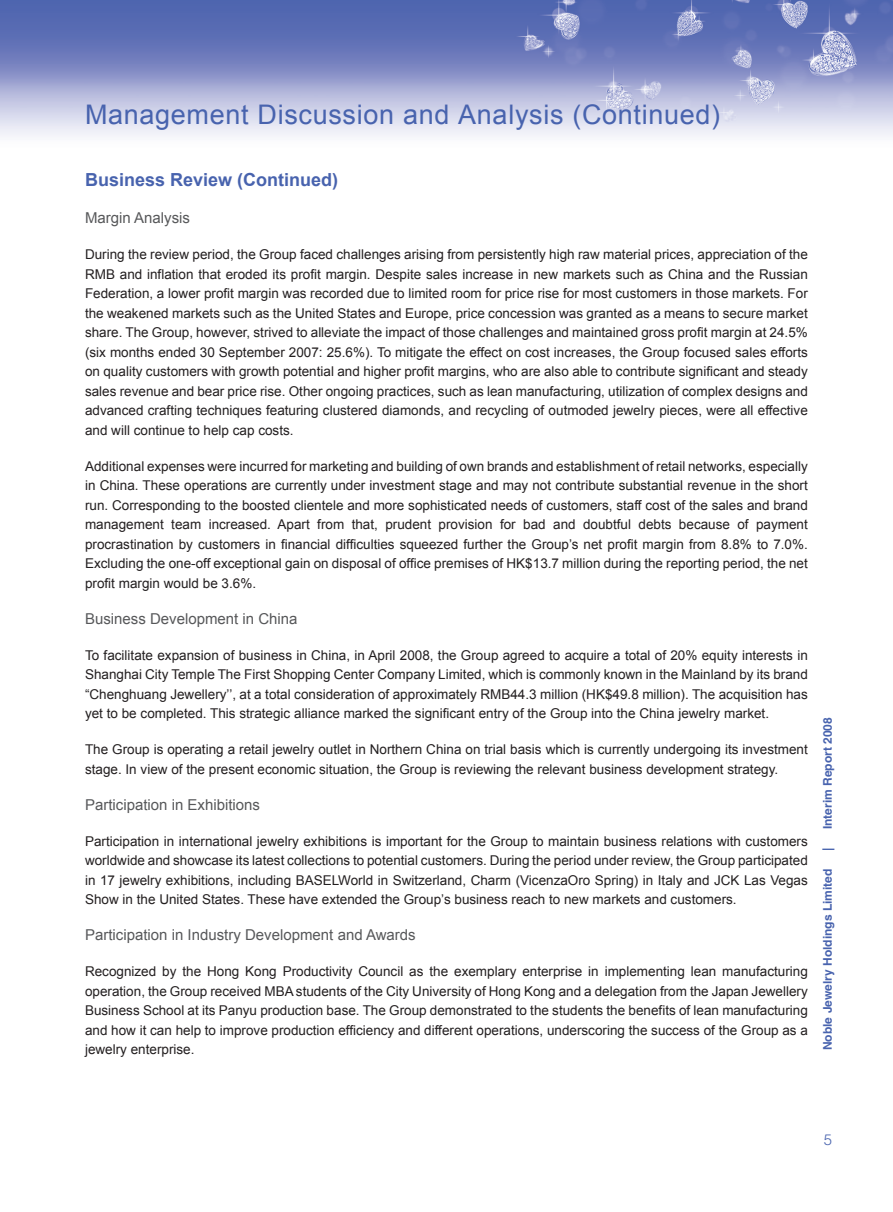
<style>
.page{position:relative;width:893px;height:1212px;background:#fff}
.page>*{position:absolute;margin:0;border:0;box-sizing:border-box;transform-origin:0 0}
.t1{font:27px "Arial";letter-spacing:.025em;color:#4863ae}
.t2{font:700 18px "Arial";color:#4863ae}
.t3{font:15px "Arial";color:#57585a}
.t4{font:300 15px "Helvetica LT Std";color:#4863ae}
.t5{font:13.5px/19.5px "Arial";color:#231f20;text-align:justify}
.t6{font:700 12px "Helvetica LT Std";color:#4863ae}
</style>
<div class="page">
<img style="left:0;top:0;width:893px;height:136px">
<h1 class="t1" style="left:85px;top:99px;width:637px">Management Discussion and Analysis (Continued)</h1>
<h2 class="t2" style="left:85px;top:169px;width:255px">Business Review (Continued)</h2>
<p class="t3" style="left:85px;top:209px;width:107px">Margin Analysis</p>
<p class="t5" style="left:85px;top:245px;width:724px">During the review period, the Group faced challenges arising from persistently high raw material prices, appreciation of the RMB and inflation that eroded its profit margin. Despite sales increase in new markets such as China and the Russian Federation, a lower profit margin was recorded due to limited room for price rise for most customers in those markets. For the weakened markets such as the United States and Europe, price concession was granted as a means to secure market share. The Group, however, strived to alleviate the impact of those challenges and maintained gross profit margin at 24.5% (six months ended 30 September 2007: 25.6%). To mitigate the effect on cost increases, the Group focused sales efforts on quality customers with growth potential and higher profit margins, who are also able to contribute significant and steady sales revenue and bear price rise. Other ongoing practices, such as lean manufacturing, utilization of complex designs and advanced crafting techniques featuring clustered diamonds, and recycling of outmoded jewelry pieces, were all effective and will continue to help cap costs.</p>
<p class="t5" style="left:85px;top:456px;width:724px">Additional expenses were incurred for marketing and building of own brands and establishment of retail networks, especially in China. These operations are currently under investment stage and may not contribute substantial revenue in the short run. Corresponding to the boosted clientele and more sophisticated needs of customers, staff cost of the sales and brand management team increased. Apart from that, prudent provision for bad and doubtful debts because of payment procrastination by customers in financial difficulties squeezed further the Group’s net profit margin from 8.8% to 7.0%.<br>Excluding the one-off exceptional gain on disposal of office premises of HK$13.7 million during the reporting period, the net profit margin would be 3.6%.</p>
<p class="t3" style="left:85px;top:610px;width:214px">Business Development in China</p>
<p class="t5" style="left:85px;top:645px;width:724px">To facilitate expansion of business in China, in April 2008, the Group agreed to acquire a total of 20% equity interests in Shanghai City Temple The First Shopping Center Company Limited, which is commonly known in the Mainland by its brand “Chenghuang Jewellery’’, at a total consideration of approximately RMB44.3 million (HK$49.8 million). The acquisition has yet to be completed. This strategic alliance marked the significant entry of the Group into the China jewelry market.</p>
<p class="t5" style="left:85px;top:740px;width:724px">The Group is operating a retail jewelry outlet in Northern China on trial basis which is currently undergoing its investment stage. In view of the present economic situation, the Group is reviewing the relevant business development strategy.</p>
<p class="t3" style="left:85px;top:796px;width:177px">Participation in Exhibitions</p>
<p class="t5" style="left:85px;top:831px;width:724px">Participation in international jewelry exhibitions is important for the Group to maintain business relations with customers worldwide and showcase its latest collections to potential customers. During the period under review, the Group participated in 17 jewelry exhibitions, including BASELWorld in Switzerland, Charm (VicenzaOro Spring) in Italy and JCK Las Vegas Show in the United States. These have extended the Group’s business reach to new markets and customers.</p>
<p class="t3" style="left:85px;top:926px;width:332px">Participation in Industry Development and Awards</p>
<p class="t5" style="left:85px;top:962px;width:724px">Recognized by the Hong Kong Productivity Council as the exemplary enterprise in implementing lean manufacturing operation, the Group received MBA students of the City University of Hong Kong and a delegation from the Japan Jewellery Business School at its Panyu production base. The Group demonstrated to the students the benefits of lean manufacturing and how it can help to improve production efficiency and different operations, underscoring the success of the Group as a jewelry enterprise.</p>
<p class="t6" style="left:823px;top:829px;width:114px;rotate:-90deg">Interim Report 2008</p>
<p class="t6" style="left:823px;top:851px;width:5px;rotate:-90deg">|</p>
<p class="t6" style="left:823px;top:1050px;width:183px;rotate:-90deg">Noble Jewelry Holdings Limited</p>
<p class="t4" style="left:824px;top:1131px;width:10px">5</p>
</div>
